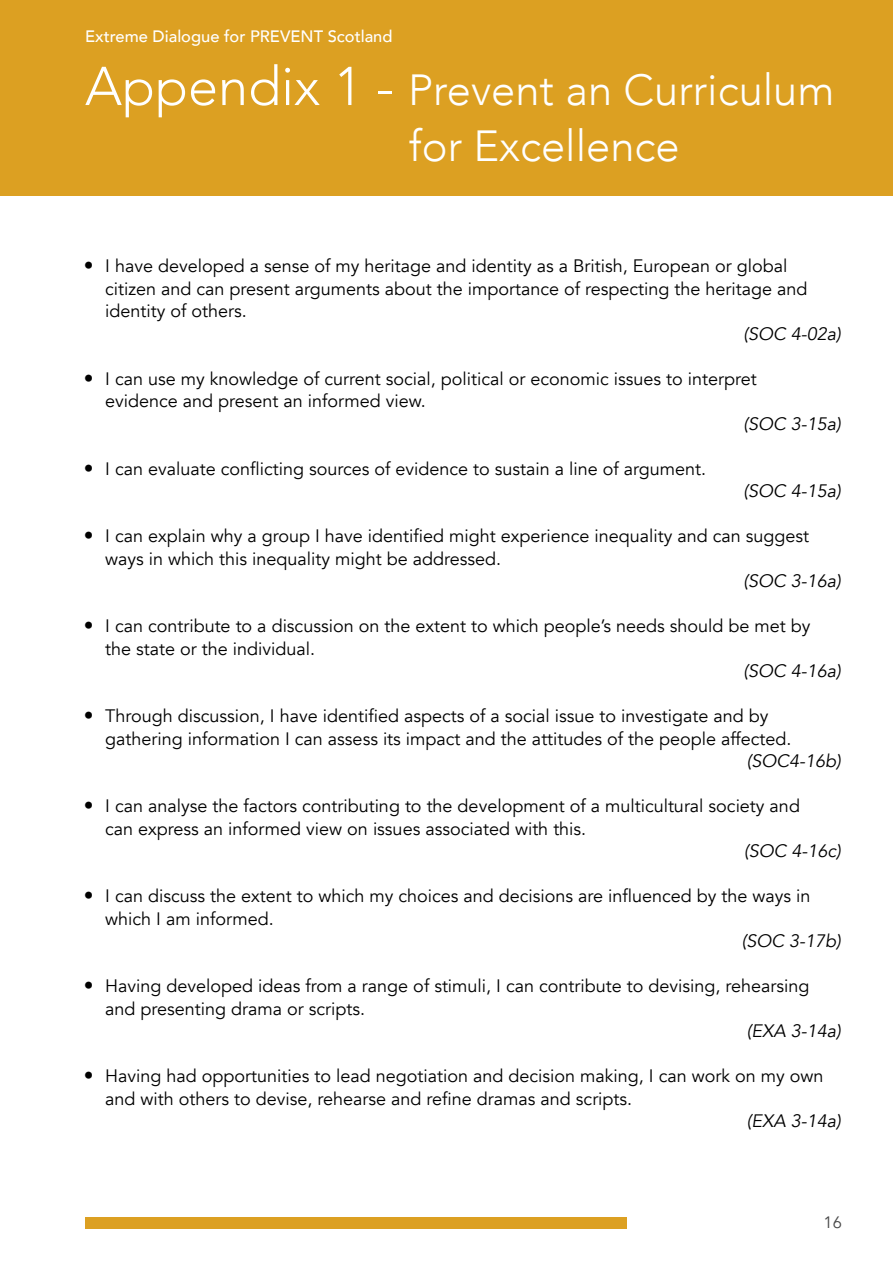
<style>
.page{position:relative;width:893px;height:1263px;background:#fff}
.page>*{position:absolute;margin:0;border:0;box-sizing:border-box;transform-origin:0 0}
.t1{font:300 43.5px/55.5px "Avenir";color:#fff}
.t2{font:18px/22.5px "Avenir";color:#000}
.t3{font:italic 18px "Avenir";color:#000}
.t4{font:500 16.5px "Avenir";color:#fff}
.t5{font:16.5px "Avenir";color:#484848}
.s1{font-size:54px}
.s2{font-weight:500;font-size:19.5px}
</style>
<div class="page">
<div style="left:0;top:0;width:893px;height:196px;background:#dca022"></div>
<div style="left:85px;top:1216px;width:541px;height:12px;background:#dca022"></div>
<p class="t4" style="left:85px;top:22px;width:309px">Extreme Dialogue for PREVENT Scotland</p>
<h1 class="t1" style="left:409px;top:62px;width:427px;text-indent:-324px"><span class="s1">Appendix 1 -</span> Prevent an Curriculum for Excellence</h1>
<p class="t2" style="left:105px;top:255px;width:704px;text-indent:-21px"><span class="s2">•</span> I have developed a sense of my heritage and identity as a British, European or global citizen and can present arguments about the importance of respecting the heritage and identity of others.</p>
<p class="t3" style="left:743px;top:323px;width:99px">(SOC 4-02a)</p>
<p class="t2" style="left:105px;top:367px;width:653px;text-indent:-21px"><span class="s2">•</span> I can use my knowledge of current social, political or economic issues to interpret evidence and present an informed view.</p>
<p class="t3" style="left:743px;top:413px;width:99px">(SOC 3-15a)</p>
<p class="t2" style="left:84px;top:457px;width:624px"><span class="s2">•</span> I can evaluate conflicting sources of evidence to sustain a line of argument.</p>
<p class="t3" style="left:743px;top:480px;width:99px">(SOC 4-15a)</p>
<p class="t2" style="left:105px;top:525px;width:705px;text-indent:-21px"><span class="s2">•</span> I can explain why a group I have identified might experience inequality and can suggest ways in which this inequality might be addressed.</p>
<p class="t3" style="left:743px;top:570px;width:99px">(SOC 3-16a)</p>
<p class="t2" style="left:105px;top:615px;width:707px;text-indent:-21px"><span class="s2">•</span> I can contribute to a discussion on the extent to which people’s needs should be met by the state or the individual.</p>
<p class="t3" style="left:743px;top:660px;width:99px">(SOC 4-16a)</p>
<p class="t2" style="left:105px;top:705px;width:688px;text-indent:-21px"><span class="s2">•</span> Through discussion, I have identified aspects of a social issue to investigate and by gathering information I can assess its impact and the attitudes of the people affected.</p>
<p class="t3" style="left:747px;top:750px;width:96px">(SOC4-16b)</p>
<p class="t2" style="left:105px;top:795px;width:696px;text-indent:-21px"><span class="s2">•</span> I can analyse the factors contributing to the development of a multicultural society and can express an informed view on issues associated with this.</p>
<p class="t3" style="left:744px;top:840px;width:98px">(SOC 4-16c)</p>
<p class="t2" style="left:105px;top:885px;width:707px;text-indent:-21px"><span class="s2">•</span> I can discuss the extent to which my choices and decisions are influenced by the ways in which I am informed.</p>
<p class="t3" style="left:742px;top:930px;width:101px">(SOC 3-17b)</p>
<p class="t2" style="left:105px;top:975px;width:706px;text-indent:-21px"><span class="s2">•</span> Having developed ideas from a range of stimuli, I can contribute to devising, rehearsing and presenting drama or scripts.</p>
<p class="t3" style="left:747px;top:1020px;width:96px">(EXA 3-14a)</p>
<p class="t2" style="left:105px;top:1065px;width:720px;text-indent:-21px"><span class="s2">•</span> Having had opportunities to lead negotiation and decision making, I can work on my own and with others to devise, rehearse and refine dramas and scripts.</p>
<p class="t3" style="left:747px;top:1110px;width:96px">(EXA 3-14a)</p>
<p class="t5" style="left:824px;top:1213px;width:20px">16</p>
</div>
